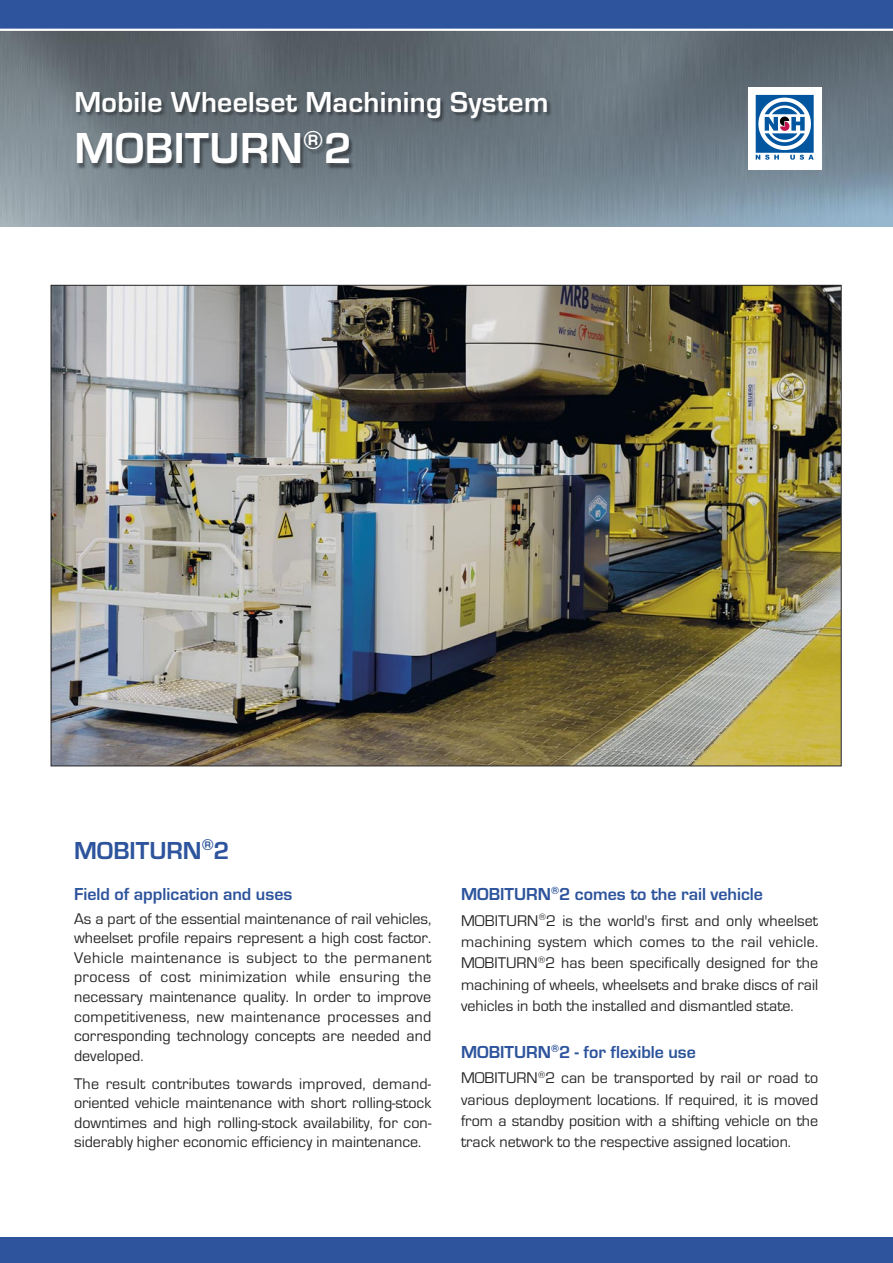
<style>
.page{position:relative;width:893px;height:1263px;background:#fff}
.page>*{position:absolute;margin:0;border:0;box-sizing:border-box;transform-origin:0 0}
.t1{font:700 45px "Eurostile";letter-spacing:.01em;color:#fff}
.t2{font:700 30px "Eurostile";letter-spacing:.01em;color:#fff}
.t3{font:700 25.5px "Eurostile";color:#2d549c}
.t4{font:700 18px "Eurostile";color:#2d549c}
.t5{font:16.05px/19.5px "Eurostile";color:#272526;text-align:justify}
</style>
<div class="page">
<img style="left:1px;top:31px;width:892px;height:196px">
<div style="left:0;top:0;width:893px;height:30px;background:#2d549c"></div>
<hr style="left:0;top:29px;width:893px;height:2px;background:#fff">
<div style="left:0;top:1237px;width:893px;height:26px;background:#2d549c"></div>
<img style="left:53px;top:287px;width:787px;height:477px">
<img style="left:62px;top:78px;width:528px;height:108px">
<img style="left:749px;top:88px;width:72px;height:81px">
<p class="t2" style="left:74px;top:92px;width:476px">Mobile Wheelset Machining System</p>
<p class="t1" style="left:74px;top:133px;width:279px">MOBITURN<sup>®</sup>2</p>
<p class="t3" style="left:74px;top:842px;width:157px">MOBITURN<sup>®</sup>2</p>
<p class="t4" style="left:74px;top:888px;width:220px">Field of application and uses</p>
<p class="t5" style="left:74px;top:910px;width:359px">As a part of the essential maintenance of rail vehicles, wheelset profile repairs represent a high cost factor.<br>Vehicle maintenance is subject to the permanent process of cost minimization while ensuring the necessary maintenance quality. In order to improve competitiveness, new maintenance processes and corresponding technology concepts are needed and developed.</p>
<p class="t5" style="left:74px;top:1075px;width:359px">The result contributes towards improved, demand&shy;oriented vehicle maintenance with short rolling-stock downtimes and high rolling-stock availability, for con&shy;siderably higher economic efficiency in maintenance.</p>
<p class="t4" style="left:461px;top:888px;width:304px">MOBITURN<sup>®</sup>2 comes to the rail vehicle</p>
<p class="t5" style="left:461px;top:911px;width:359px;line-height:21.5px">MOBITURN<sup>®</sup>2 is the world's first and only wheelset machining system which comes to the rail vehicle.<br>MOBITURN<sup>®</sup>2 has been specifically designed for the machining of wheels, wheelsets and brake discs of rail vehicles in both the installed and dismantled state.</p>
<p class="t4" style="left:461px;top:1045px;width:236px">MOBITURN<sup>®</sup>2 - for flexible use</p>
<p class="t5" style="left:461px;top:1069px;width:359px;line-height:21.5px">MOBITURN<sup>®</sup>2 can be transported by rail or road to various deployment locations. If required, it is moved from a standby position with a shifting vehicle on the track network to the respective assigned location.</p>
</div>
